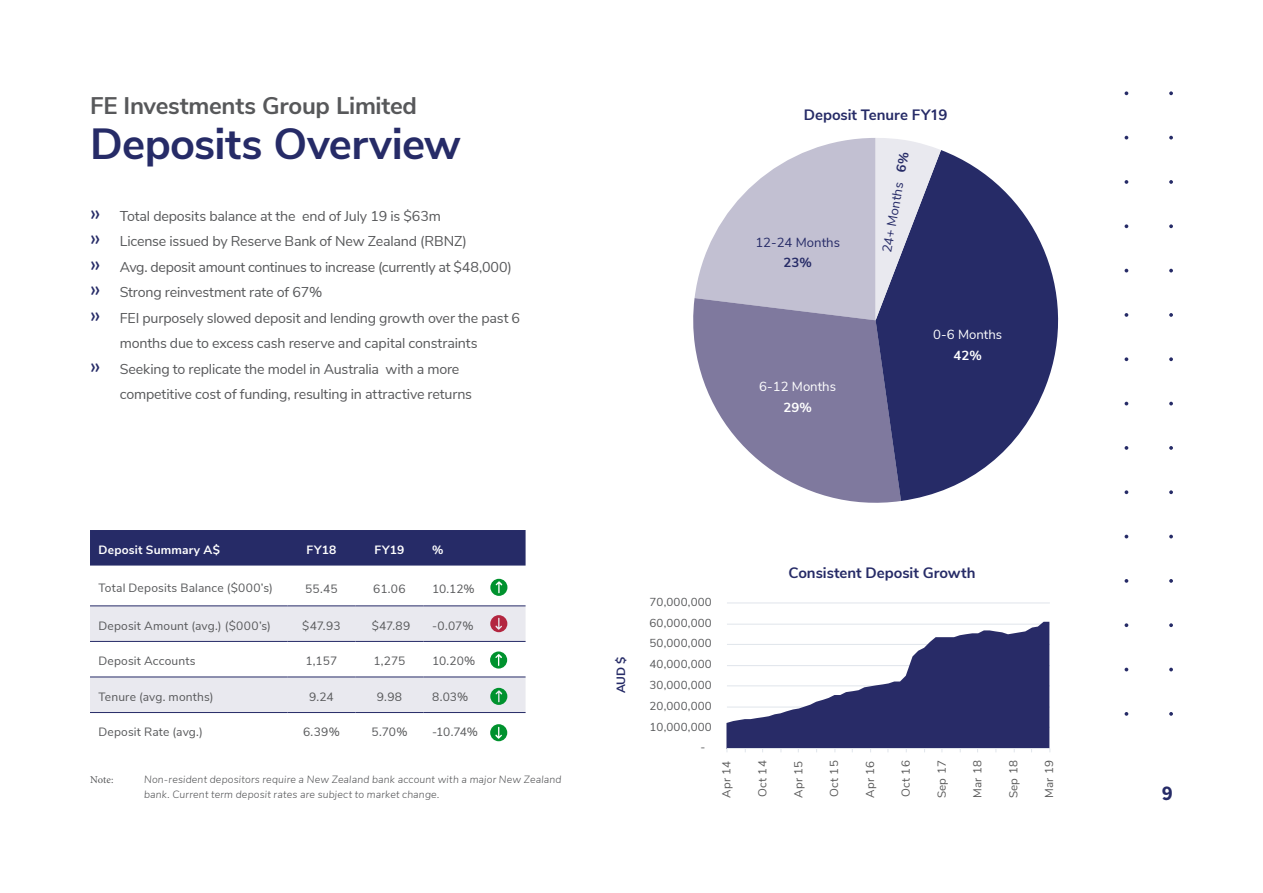
<style>
.page{position:relative;width:1263px;height:893px;background:#fff}
.page>*{position:absolute;margin:0;border:0;box-sizing:border-box;transform-origin:0 0}
.t1{font:700 43.5px "Nunito Sans";letter-spacing:-.015em;color:#262b67}
.t2{font:700 24px "Nunito Sans";letter-spacing:-.01em;color:#57585a}
.t3{font:700 21px "Source Sans Pro";color:#262b67}
.t4{font:700 15px "Nunito Sans";color:#262b67}
.t5{font:14.25px "Nunito Sans";letter-spacing:-.015em;color:#57585a}
.t6{font:13.2px "Nunito Sans";color:#262b67}
.t7{font:13.2px "Nunito Sans";color:#fff}
.t8{font:700 13.2px "Nunito Sans";color:#fff}
.t9{font:700 13.2px "Nunito Sans";color:#262b67}
.t10{font:12px "Nunito Sans";letter-spacing:.01em;color:#57585a}
.t11{font:700 12px "Nunito Sans";letter-spacing:.02em;color:#fff}
.t12{font:700 12px "Nunito Sans";color:#262b67}
.t13{font:11.55px "Nunito Sans";letter-spacing:.015em;color:#58595b}
.t14{font:11.55px "Nunito Sans";letter-spacing:.015em;color:#595959}
.t15{font:italic 300 10.5px/15px "Nunito Sans";letter-spacing:.015em;color:#57585a}
.t16{font:10.5px "Minion Pro";color:#57585a}
.s1{font-size:24px;color:#262b67}
.s2{font-weight:700}
</style>
<div class="page">
<div style="left:90px;top:530px;width:436px;height:36px;background:#262b67"></div>
<svg style="left:90px;top:606px;width:436px;height:106px;fill:#e9e9ef"></svg>
<hr style="left:90px;top:677px;width:197px;height:1px;background:#262b67">
<hr style="left:287px;top:677px;width:68px;height:1px;background:#262b67">
<hr style="left:355px;top:677px;width:68px;height:1px;background:#262b67">
<hr style="left:423px;top:677px;width:103px;height:1px;background:#262b67">
<hr style="left:90px;top:605px;width:197px;height:1px;background:#262b67">
<hr style="left:287px;top:605px;width:68px;height:1px;background:#262b67">
<hr style="left:355px;top:605px;width:68px;height:1px;background:#262b67">
<hr style="left:423px;top:605px;width:103px;height:1px;background:#262b67">
<hr style="left:90px;top:641px;width:197px;height:1px;background:#262b67">
<hr style="left:287px;top:641px;width:68px;height:1px;background:#262b67">
<hr style="left:355px;top:641px;width:68px;height:1px;background:#262b67">
<hr style="left:423px;top:641px;width:103px;height:1px;background:#262b67">
<hr style="left:90px;top:712px;width:197px;height:1px;background:#262b67">
<hr style="left:287px;top:712px;width:68px;height:1px;background:#262b67">
<hr style="left:355px;top:712px;width:68px;height:1px;background:#262b67">
<hr style="left:423px;top:712px;width:103px;height:1px;background:#262b67">
<svg style="left:490px;top:579px;width:17px;height:17px"></svg>
<svg style="left:490px;top:615px;width:17px;height:17px"></svg>
<svg style="left:490px;top:651px;width:17px;height:18px"></svg>
<svg style="left:490px;top:688px;width:17px;height:17px"></svg>
<svg style="left:490px;top:724px;width:17px;height:17px"></svg>
<svg style="left:693px;top:304px;width:207px;height:199px;fill:#7f799e"></svg>
<svg style="left:875px;top:150px;width:184px;height:351px;fill:#262b67"></svg>
<svg style="left:694px;top:138px;width:247px;height:182px"></svg>
<hr style="left:727px;top:602px;width:323px;height:1px;background:#e0e5eb">
<svg style="left:726px;top:622px;width:324px;height:130px"></svg>
<svg style="left:1124px;top:224px;width:4px;height:4px"></svg>
<svg style="left:1169px;top:224px;width:4px;height:4px"></svg>
<svg style="left:1124px;top:180px;width:4px;height:4px"></svg>
<svg style="left:1169px;top:180px;width:4px;height:4px"></svg>
<svg style="left:1124px;top:136px;width:4px;height:4px"></svg>
<svg style="left:1169px;top:136px;width:4px;height:4px"></svg>
<svg style="left:1124px;top:91px;width:4px;height:4px"></svg>
<svg style="left:1169px;top:91px;width:4px;height:4px"></svg>
<svg style="left:1124px;top:269px;width:4px;height:3px"></svg>
<svg style="left:1169px;top:269px;width:4px;height:3px"></svg>
<svg style="left:1124px;top:313px;width:4px;height:4px"></svg>
<svg style="left:1169px;top:313px;width:4px;height:4px"></svg>
<svg style="left:1124px;top:357px;width:4px;height:4px"></svg>
<svg style="left:1169px;top:357px;width:4px;height:4px"></svg>
<svg style="left:1124px;top:402px;width:4px;height:3px"></svg>
<svg style="left:1169px;top:402px;width:4px;height:3px"></svg>
<svg style="left:1124px;top:446px;width:4px;height:4px"></svg>
<svg style="left:1169px;top:446px;width:4px;height:4px"></svg>
<svg style="left:1124px;top:490px;width:4px;height:4px"></svg>
<svg style="left:1169px;top:490px;width:4px;height:4px"></svg>
<svg style="left:1124px;top:535px;width:4px;height:3px"></svg>
<svg style="left:1169px;top:535px;width:4px;height:3px"></svg>
<svg style="left:1124px;top:579px;width:4px;height:4px"></svg>
<svg style="left:1169px;top:579px;width:4px;height:4px"></svg>
<svg style="left:1124px;top:623px;width:4px;height:4px"></svg>
<svg style="left:1169px;top:623px;width:4px;height:4px"></svg>
<svg style="left:1124px;top:668px;width:4px;height:3px"></svg>
<svg style="left:1169px;top:668px;width:4px;height:3px"></svg>
<svg style="left:1124px;top:712px;width:4px;height:4px"></svg>
<svg style="left:1169px;top:712px;width:4px;height:4px"></svg>
<h2 class="t2" style="left:90px;top:88px;width:329px">FE Investments Group Limited</h2>
<h1 class="t1" style="left:90px;top:112px;width:373px">Deposits Overview</h1>
<p class="t5" style="left:90px;top:205px;width:352px"><span class="s1">»</span> Total deposits balance at the end of July 19 is $63m</p>
<p class="t5" style="left:90px;top:231px;width:379px"><span class="s1">»</span> License issued by Reserve Bank of New Zealand (RBNZ)</p>
<p class="t5" style="left:90px;top:256px;width:423px"><span class="s1">»</span> Avg. deposit amount continues to increase (currently at $48,000)</p>
<p class="t5" style="left:90px;top:282px;width:234px"><span class="s1">»</span> Strong reinvestment rate of 67%</p>
<p class="t5" style="left:90px;top:307px;width:432px"><span class="s1">»</span> FEI purposely slowed deposit and lending growth over the past 6</p>
<p class="t5" style="left:120px;top:333px;width:359px">months due to excess cash reserve and capital constraints</p>
<p class="t5" style="left:90px;top:358px;width:371px"><span class="s1">»</span> Seeking to replicate the model in Australia with a more</p>
<p class="t5" style="left:120px;top:384px;width:354px">competitive cost of funding, resulting in attractive returns</p>
<p class="t11" style="left:99px;top:541px;width:123px">Deposit Summary A$</p>
<p class="t11" style="left:306px;top:541px;width:31px">FY18</p>
<p class="t11" style="left:374px;top:541px;width:31px">FY19</p>
<p class="t11" style="left:432px;top:541px;width:13px">%</p>
<p class="t10" style="left:99px;top:579px;width:176px">Total Deposits Balance ($000’s)</p>
<p class="t10" style="left:305px;top:580px;width:34px">55.45</p>
<p class="t10" style="left:373px;top:580px;width:34px">61.06</p>
<p class="t10" style="left:432px;top:580px;width:44px">10.12%</p>
<p class="t10" style="left:98px;top:617px;width:174px">Deposit Amount (avg.) ($000’s)</p>
<p class="t10" style="left:302px;top:617px;width:40px">$47.93</p>
<p class="t10" style="left:372px;top:617px;width:40px">$47.89</p>
<p class="t10" style="left:432px;top:617px;width:43px">-0.07%</p>
<p class="t10" style="left:98px;top:652px;width:99px">Deposit Accounts</p>
<p class="t10" style="left:305px;top:652px;width:33px">1,157</p>
<p class="t10" style="left:373px;top:652px;width:34px">1,275</p>
<p class="t10" style="left:432px;top:652px;width:45px">10.20%</p>
<p class="t10" style="left:98px;top:688px;width:117px">Tenure (avg. months)</p>
<p class="t10" style="left:309px;top:688px;width:26px">9.24</p>
<p class="t10" style="left:377px;top:688px;width:27px">9.98</p>
<p class="t10" style="left:432px;top:688px;width:38px">8.03%</p>
<p class="t10" style="left:98px;top:723px;width:106px">Deposit Rate (avg.)</p>
<p class="t10" style="left:303px;top:723px;width:38px">6.39%</p>
<p class="t10" style="left:371px;top:723px;width:38px">5.70%</p>
<p class="t10" style="left:432px;top:723px;width:48px">-10.74%</p>
<p class="t16" style="left:90px;top:772px;width:25px">Note:</p>
<p class="t15" style="left:144px;top:771px;width:419px">Non-resident depositors require a New Zealand bank account with a major New Zealand bank. Current term deposit rates are subject to market change.</p>
<p class="t4" style="left:804px;top:103px;width:145px">Deposit Tenure FY19</p>
<p class="t6" style="left:755px;top:232px;width:86px">12-24 Months</p>
<p class="t9" style="left:783px;top:253px;width:30px">23%</p>
<p class="t7" style="left:759px;top:377px;width:78px">6-12 Months</p>
<p class="t8" style="left:783px;top:398px;width:30px">29%</p>
<p class="t6" style="left:877px;top:251px;width:103px;rotate:-80deg">24+ Months <span class="s2">6%</span></p>
<p class="t7" style="left:933px;top:325px;width:70px">0-6 Months</p>
<p class="t8" style="left:954px;top:345px;width:30px">42%</p>
<p class="t12" style="left:612px;top:693px;width:39px;rotate:-90deg">AUD $</p>
<p class="t13" style="left:649px;top:593px;width:64px">70,000,000</p>
<p class="t13" style="left:649px;top:614px;width:64px">60,000,000</p>
<p class="t13" style="left:649px;top:635px;width:64px">50,000,000</p>
<p class="t13" style="left:649px;top:656px;width:64px">40,000,000</p>
<p class="t13" style="left:649px;top:676px;width:64px">30,000,000</p>
<p class="t13" style="left:649px;top:697px;width:64px">20,000,000</p>
<p class="t13" style="left:649px;top:718px;width:64px">10,000,000</p>
<p class="t13" style="left:701px;top:739px;width:6px">-</p>
<p class="t4" style="left:788px;top:562px;width:189px">Consistent Deposit Growth</p>
<p class="t14" style="left:718px;top:798px;width:39px;rotate:-90deg">Apr 14</p>
<p class="t14" style="left:754px;top:797px;width:38px;rotate:-90deg">Oct 14</p>
<p class="t14" style="left:790px;top:798px;width:39px;rotate:-90deg">Apr 15</p>
<p class="t14" style="left:826px;top:797px;width:38px;rotate:-90deg">Oct 15</p>
<p class="t14" style="left:861px;top:798px;width:39px;rotate:-90deg">Apr 16</p>
<p class="t14" style="left:897px;top:797px;width:38px;rotate:-90deg">Oct 16</p>
<p class="t14" style="left:933px;top:798px;width:39px;rotate:-90deg">Sep 17</p>
<p class="t14" style="left:969px;top:798px;width:39px;rotate:-90deg">Mar 18</p>
<p class="t14" style="left:1005px;top:798px;width:39px;rotate:-90deg">Sep 18</p>
<p class="t14" style="left:1041px;top:798px;width:39px;rotate:-90deg">Mar 19</p>
<h3 class="t3" style="left:1162px;top:779px;width:13px">9</h3>
</div>
